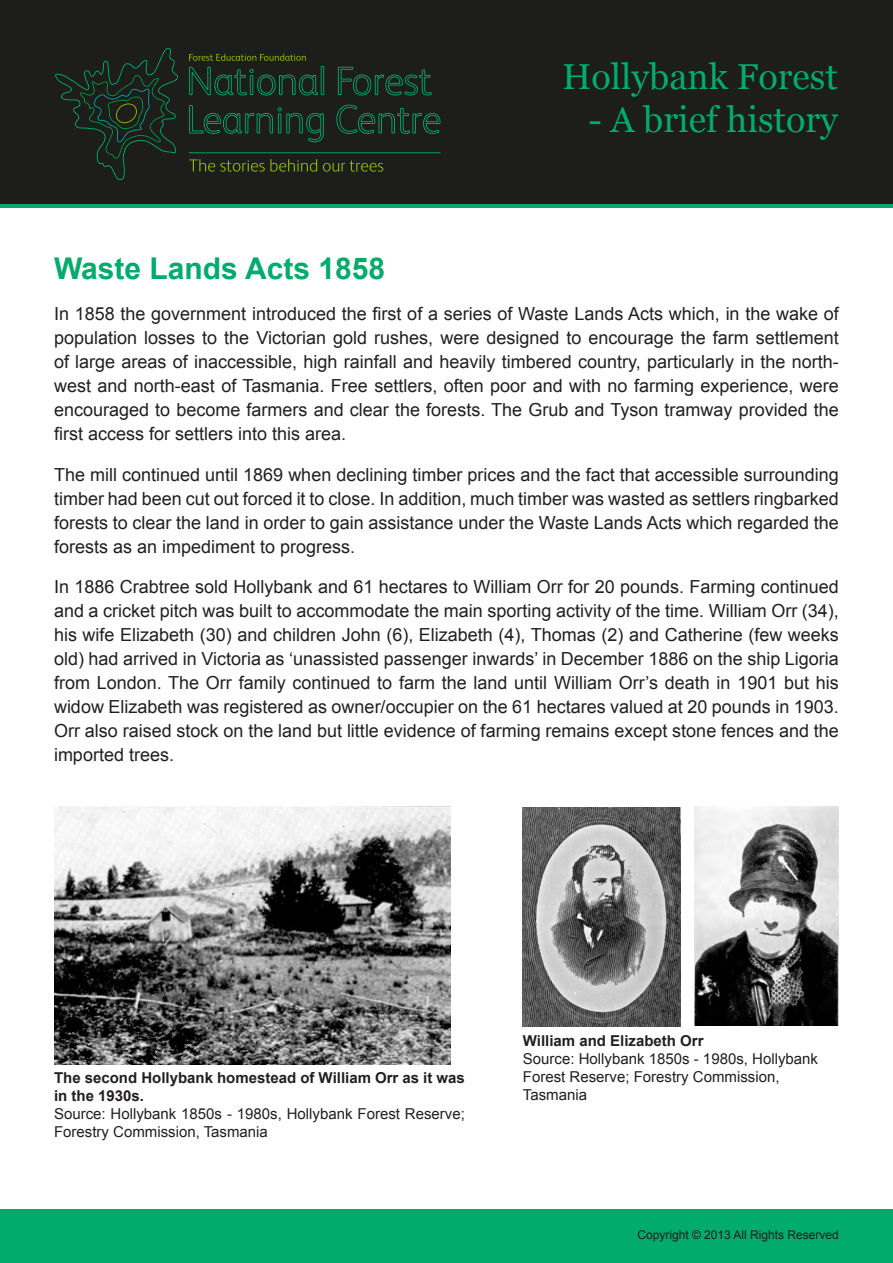
<style>
.page{position:relative;width:893px;height:1263px;background:#1d1d1b}
.page>*{position:absolute;margin:0;border:0;box-sizing:border-box;transform-origin:0 0}
.Main-Heading{font:36px "Georgia";color:#00ab6b}
.Content_-_Heading{font:700 30px "Arial";color:#00ab6b}
.Content_-_Body__Whit{font:18px/24px "Arial";color:#231f20;text-align:justify}
.Content_-_Body{font:18px/24px "Arial";color:#231f20;text-align:justify}
.Main-Heading-2{font:15px/18px "Arial";color:#231f20}
.Main-Heading-3{font:700 15px/18px "Arial";color:#231f20}
.t1{font:12px "Arial";color:#231f20}
</style>
<div class="page">
<svg style="left:338px;top:67px;width:94px;height:28px"></svg>
<svg style="left:189px;top:105px;width:135px;height:37px"></svg>
<svg style="left:336px;top:105px;width:104px;height:29px"></svg>
<svg style="left:189px;top:54px;width:135px;height:41px"></svg>
<svg style="left:189px;top:159px;width:128px;height:13px"></svg>
<svg style="left:323px;top:161px;width:60px;height:11px"></svg>
<hr style="left:189px;top:152px;width:251px;height:1px;background:#00ab6b">
<svg style="left:55px;top:48px;width:124px;height:132px"></svg>
<div style="left:0;top:1209px;width:893px;height:54px;background:#00ab6b"></div>
<div style="left:0;top:206px;width:893px;height:1003px;background:#fff"></div>
<hr style="left:0;top:204px;width:893px;height:4px;background:#00ab6b">
<img style="left:54px;top:806px;width:396px;height:259px">
<img style="left:523px;top:808px;width:157px;height:219px">
<img style="left:694px;top:806px;width:145px;height:219px">
<p class="Main-Heading" style="left:562px;top:51px;width:277px">Hollybank Forest</p>
<p class="Main-Heading" style="left:588px;top:94px;width:251px">- A brief history</p>
<p class="Content_-_Heading" style="left:54px;top:249px;width:333px">Waste Lands Acts 1858</p>
<p class="Content_-_Body" style="left:54px;top:302px;width:786px">In 1858 the government introduced the first of a series of Waste Lands Acts which, in the wake of population losses to the Victorian gold rushes, were designed to encourage the farm settlement of large areas of inaccessible, high rainfall and heavily timbered country, particularly in the north&shy;west and north-east of Tasmania. Free settlers, often poor and with no farming experience, were encouraged to become farmers and clear the forests. The Grub and Tyson tramway provided the first access for settlers into this area.</p>
<p class="Content_-_Body__Whit" style="left:54px;top:463px;width:786px">The mill continued until 1869 when declining timber prices and the fact that accessible surrounding timber had been cut out forced it to close. In addition, much timber was wasted as settlers ringbarked forests to clear the land in order to gain assistance under the Waste Lands Acts which regarded the forests as an impediment to progress.</p>
<p class="Content_-_Body__Whit" style="left:54px;top:575px;width:786px">In 1886 Crabtree sold Hollybank and 61 hectares to William Orr for 20 pounds. Farming continued and a cricket pitch was built to accommodate the main sporting activity of the time. William Orr (34), his wife Elizabeth (30) and children John (6), Elizabeth (4), Thomas (2) and Catherine (few weeks old) had arrived in Victoria as ‘unassisted passenger inwards’ in December 1886 on the ship Ligoria from London. The Orr family continued to farm the land until William Orr’s death in 1901 but his widow Elizabeth was registered as owner/occupier on the 61 hectares valued at 20 pounds in 1903.<br>Orr also raised stock on the land but little evidence of farming remains except stone fences and the imported trees.</p>
<p class="Main-Heading-3" style="left:54px;top:1069px;width:412px">The second Hollybank homestead of William Orr as it was in the 1930s.</p>
<p class="Main-Heading-2" style="left:54px;top:1105px;width:412px">Source: Hollybank 1850s - 1980s, Hollybank Forest Reserve;<br>Forestry Commission, Tasmania</p>
<p class="Main-Heading-3" style="left:523px;top:1032px;width:182px">William and Elizabeth Orr</p>
<p class="Main-Heading-2" style="left:523px;top:1049px;width:297px">Source: Hollybank 1850s - 1980s, Hollybank<br>Forest Reserve; Forestry Commission,<br>Tasmania</p>
<p class="t1" style="left:637px;top:1227px;width:203px">Copyright © 2013 All Rights Reserved</p>
</div>
